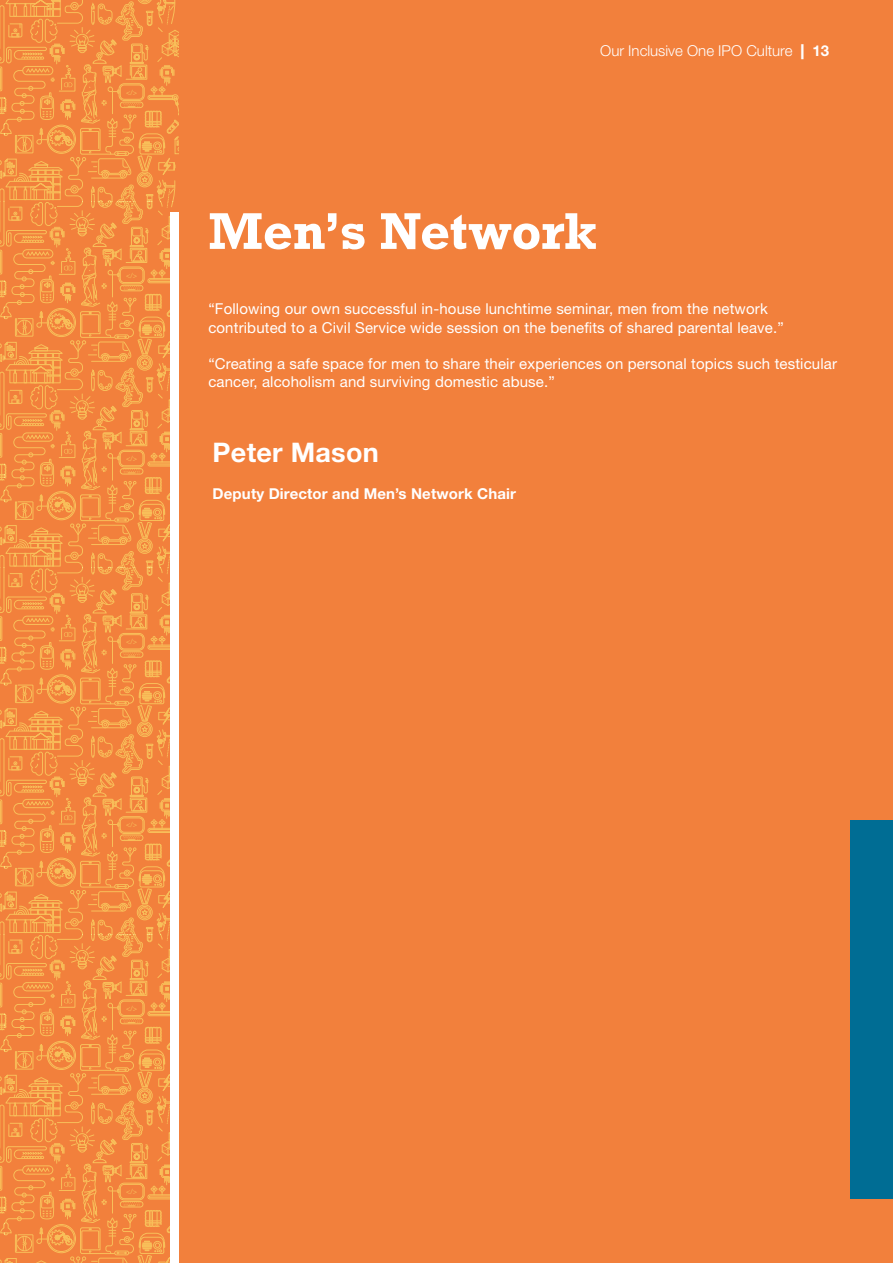
<style>
.page{position:relative;width:893px;height:1263px;background:#f2803c}
.page>*{position:absolute;margin:0;border:0;box-sizing:border-box;transform-origin:0 0}
.t1{font:700 52.5px "Rockwell";letter-spacing:-.005em;color:#fff}
.t2{font:700 27px "Helvetica Neue LT Std";letter-spacing:.01em;color:#fff}
.body{font:15px/18.8px "Helvetica Neue LT Std";letter-spacing:.01em;color:#fff}
.t3{font:700 15px "Helvetica Neue LT Std";letter-spacing:.01em;color:#fff}
.t4{font:300 15px "Helvetica Neue LT Std";color:#fff}
.s1{font-weight:900}
.s2{font-weight:700}
</style>
<div class="page">
<svg style="left:0;top:0;width:179px;height:1263px"></svg>
<div style="left:170px;top:213px;width:9px;height:1050px;background:#fff"></div>
<div style="left:850px;top:821px;width:43px;height:378px;background:#006d94"></div>
<p class="t4" style="left:600px;top:42px;width:230px">Our Inclusive One IPO Culture <span class="s1">|</span> <span class="s2">13</span></p>
<h1 class="t1" style="left:208px;top:199px;width:391px">Men’s Network</h1>
<p class="body" style="left:208px;top:299px;width:577px">“Following our own successful in-house lunchtime seminar, men from the network contributed to a Civil Service wide session on the benefits of shared parental leave.”</p>
<p class="body" style="left:208px;top:354px;width:630px">“Creating a safe space for men to share their experiences on personal topics such testicular cancer, alcoholism and surviving domestic abuse.”</p>
<h2 class="t2" style="left:213px;top:435px;width:168px">Peter Mason</h2>
<h1 class="t3" style="left:213px;top:485px;width:305px">Deputy Director and Men’s Network Chair</h1>
</div>
